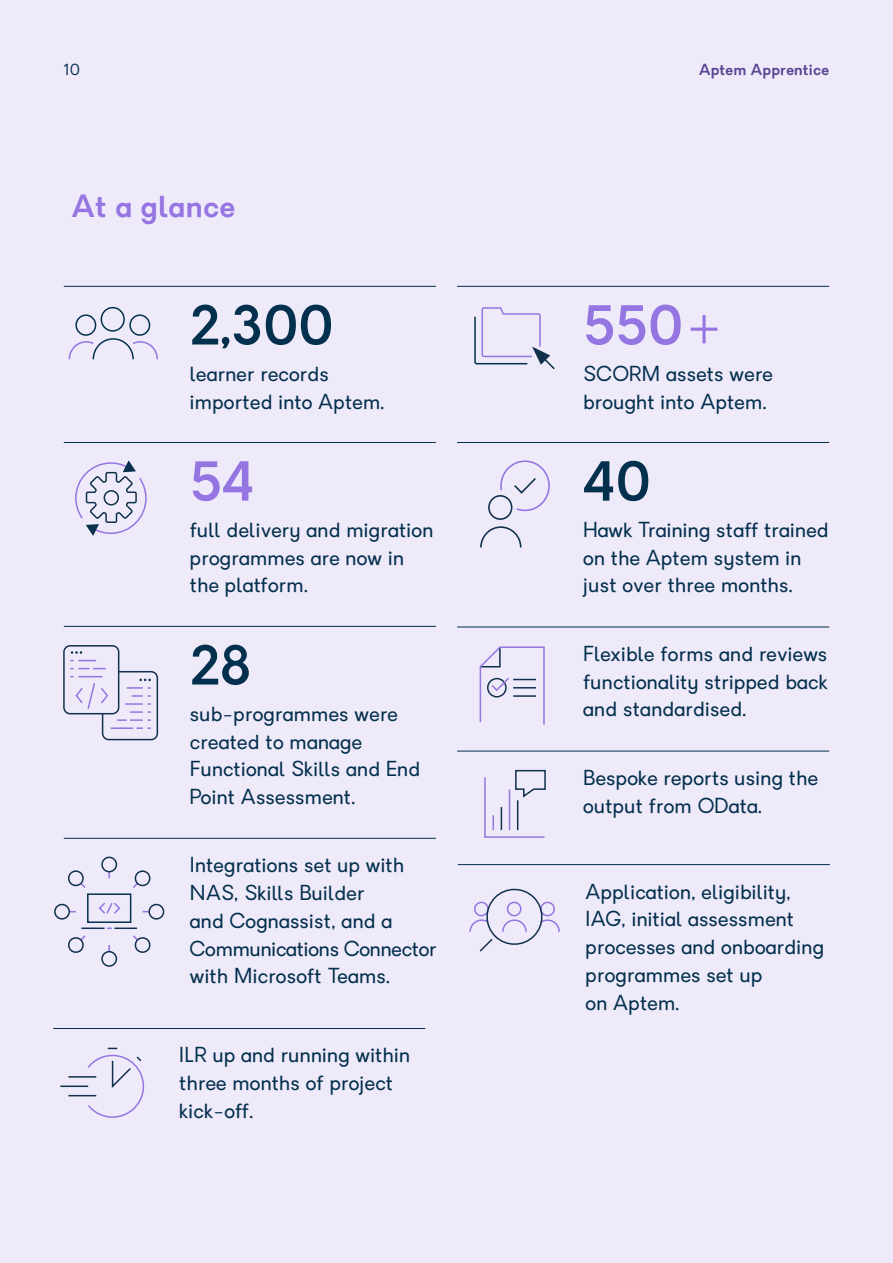
<style>
.page{position:relative;width:893px;height:1263px;background:#efeafa}
.page>*{position:absolute;margin:0;border:0;box-sizing:border-box;transform-origin:0 0}
.Body_Copy_12_16_5pt{font:600 52.5px "Granary";color:#03304d}
.Body_Copy_12_16_5pt-2{font:600 52.5px "Granary";color:#9475e1}
.Main_Header_20_26pt{font:600 30px "Granary";letter-spacing:.02em;color:#9475e1}
.Body_Copy_12_16_5pt-3{font:20.25px/27.8px "Granary";letter-spacing:.02em;color:#03304d}
.t1{font:600 15px "Granary";letter-spacing:.02em;color:#584793}
.t2{font:15px "Granary";color:#03304d}
.s1{font-weight:400}
</style>
<div class="page">
<svg style="left:68px;top:306px;width:90px;height:54px"></svg>
<div style="left:129px;top:314px;width:21px;height:22px;border:2px solid #03304d;border-radius:50%"></div>
<hr style="left:64px;top:286px;width:372px;height:1px;background:#03304d">
<hr style="left:457px;top:286px;width:372px;height:1px;background:#03304d">
<hr style="left:64px;top:442px;width:372px;height:1px;background:#03304d">
<hr style="left:457px;top:442px;width:372px;height:1px;background:#03304d">
<hr style="left:64px;top:626px;width:372px;height:1px;background:#03304d">
<hr style="left:457px;top:627px;width:372px;height:1px;background:#03304d">
<hr style="left:457px;top:751px;width:372px;height:1px;background:#03304d">
<hr style="left:53px;top:1028px;width:372px;height:1px;background:#03304d">
<hr style="left:64px;top:838px;width:372px;height:1px;background:#03304d">
<hr style="left:458px;top:864px;width:372px;height:1px;background:#03304d">
<div style="left:63px;top:645px;width:56px;height:69px;border:2px solid #10314c;border-radius:6px"></div>
<svg style="left:71px;top:651px;width:11px;height:3px"></svg>
<svg style="left:70px;top:660px;width:26px;height:1px"></svg>
<svg style="left:70px;top:668px;width:89px;height:73px"></svg>
<hr style="left:111px;top:727px;width:22px;height:2px;background:#9475e1">
<svg style="left:75px;top:460px;width:72px;height:76px"></svg>
<svg style="left:108px;top:872px;width:2px;height:6px"></svg>
<div style="left:101px;top:856px;width:16px;height:16px;border:2px solid #10314c;border-radius:50%"></div>
<svg style="left:108px;top:945px;width:2px;height:6px"></svg>
<div style="left:101px;top:951px;width:16px;height:16px;border:2px solid #10314c;border-radius:50%"></div>
<svg style="left:68px;top:870px;width:18px;height:18px"></svg>
<svg style="left:133px;top:935px;width:18px;height:18px"></svg>
<div style="left:54px;top:904px;width:16px;height:15px;border:2px solid #10314c;border-radius:50%"></div>
<div style="left:148px;top:904px;width:16px;height:15px;border:2px solid #10314c;border-radius:50%"></div>
<svg style="left:68px;top:935px;width:18px;height:18px"></svg>
<svg style="left:133px;top:870px;width:18px;height:18px"></svg>
<hr style="left:81px;top:927px;width:24px;height:2px;background:#10314c">
<hr style="left:114px;top:927px;width:23px;height:2px;background:#10314c">
<div style="left:87px;top:893px;width:44px;height:30px;border:2px solid #03304d"></div>
<svg style="left:98px;top:902px;width:23px;height:12px"></svg>
<svg style="left:60px;top:1047px;width:85px;height:71px"></svg>
<svg style="left:480px;top:460px;width:70px;height:88px"></svg>
<svg style="left:479px;top:646px;width:66px;height:79px"></svg>
<svg style="left:484px;top:769px;width:62px;height:69px"></svg>
<svg style="left:469px;top:888px;width:91px;height:64px"></svg>
<svg style="left:474px;top:307px;width:81px;height:63px"></svg>
<p class="t2" style="left:64px;top:60px;width:18px">10</p>
<p class="t1" style="left:699px;top:60px;width:132px">Aptem Apprentice</p>
<p class="Main_Header_20_26pt" style="left:72px;top:186px;width:165px">At a glance</p>
<p class="Body_Copy_12_16_5pt" style="left:190px;top:290px;width:145px">2,300</p>
<p class="Body_Copy_12_16_5pt-3" style="left:190px;top:360px;width:196px">learner records imported into Aptem.</p>
<p class="Body_Copy_12_16_5pt-2" style="left:190px;top:447px;width:66px">54</p>
<p class="Body_Copy_12_16_5pt-3" style="left:190px;top:516px;width:245px">full delivery and migration programmes are now in the platform.</p>
<p class="Body_Copy_12_16_5pt" style="left:190px;top:630px;width:62px">28</p>
<p class="Body_Copy_12_16_5pt-3" style="left:190px;top:700px;width:232px">sub-programmes were created to manage<br>Functional Skills and End<br>Point Assessment.</p>
<p class="Body_Copy_12_16_5pt-3" style="left:190px;top:851px;width:248px">Integrations set up with<br>NAS, Skills Builder<br>and Cognassist, and a<br>Communications Connector with Microsoft Teams.</p>
<p class="Body_Copy_12_16_5pt-3" style="left:179px;top:1042px;width:232px">ILR up and running within three months of project kick-off.</p>
<p class="Body_Copy_12_16_5pt-2" style="left:583px;top:290px;width:143px">550<span class="s1">+</span></p>
<p class="Body_Copy_12_16_5pt-3" style="left:583px;top:360px;width:191px">SCORM assets were brought into Aptem.</p>
<p class="Body_Copy_12_16_5pt" style="left:583px;top:447px;width:69px">40</p>
<p class="Body_Copy_12_16_5pt-3" style="left:583px;top:516px;width:247px">Hawk Training staff trained on the Aptem system in just over three months.</p>
<p class="Body_Copy_12_16_5pt-3" style="left:583px;top:640px;width:246px;text-align:justify">Flexible forms and reviews functionality stripped back and standardised.</p>
<p class="Body_Copy_12_16_5pt-3" style="left:583px;top:764px;width:236px">Bespoke reports using the output from OData.</p>
<p class="Body_Copy_12_16_5pt-3" style="left:586px;top:878px;width:240px">Application, eligibility,<br>IAG, initial assessment processes and onboarding programmes set up<br>on Aptem.</p>
</div>
